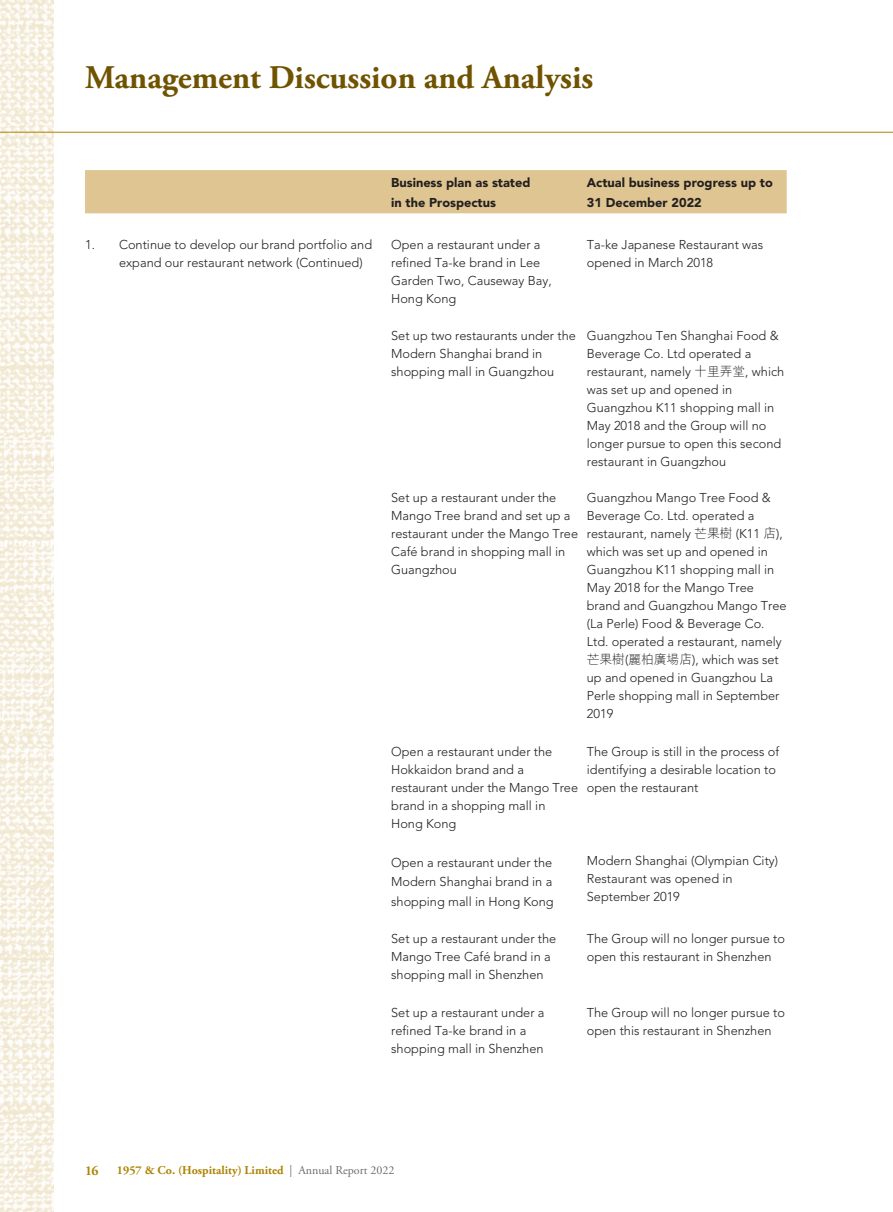
<style>
.page{position:relative;width:893px;height:1212px;background:#fff}
.page>*{position:absolute;margin:0;border:0;box-sizing:border-box;transform-origin:0 0}
.t1{font:700 33px "Adobe Garamond Pro";color:#6f5300}
.t2{font:700 13.5px "Adobe Garamond Pro";color:#ad8504}
._50_Table_txt{font:300 12.75px/18px "Avenir LT Std";color:#231f20}
._50_Table_txt-2{font:900 12.75px/19.5px "Avenir LT Std";color:#231f20}
.t3{font:700 12px "Adobe Garamond Pro";color:#ad8504}
.s1{font-family:"M Hei HK"}
.s2{font-weight:400;color:#6c6d70}
</style>
<div class="page">
<img style="left:0;top:0;width:53px;height:1212px">
<hr style="left:0;top:132px;width:893px;height:1px;background:#ad8504">
<div style="left:85px;top:170px;width:702px;height:43px;background:#dec591"></div>
<h1 class="t1" style="left:85px;top:58px;width:510px">Management Discussion and Analysis</h1>
<p class="_50_Table_txt-2" style="left:391px;top:173px;width:141px">Business plan as stated</p>
<p class="_50_Table_txt-2" style="left:391px;top:193px;width:106px">in the Prospectus</p>
<p class="_50_Table_txt-2" style="left:587px;top:173px;width:188px">Actual business progress up to<br>31 December 2022</p>
<p class="_50_Table_txt" style="left:119px;top:235px;width:255px;text-indent:-34px">1. Continue to develop our brand portfolio and expand our restaurant network (Continued)</p>
<p class="_50_Table_txt" style="left:391px;top:235px;width:162px">Open a restaurant under a refined Ta-ke brand in Lee<br>Garden Two, Causeway Bay,<br>Hong Kong</p>
<p class="_50_Table_txt" style="left:587px;top:235px;width:178px">Ta-ke Japanese Restaurant was opened in March 2018</p>
<p class="_50_Table_txt" style="left:391px;top:327px;width:186px">Set up two restaurants under the<br>Modern Shanghai brand in shopping mall in Guangzhou</p>
<p class="_50_Table_txt" style="left:587px;top:327px;width:199px">Guangzhou Ten Shanghai Food &amp;<br>Beverage Co. Ltd operated a restaurant, namely <span class="s1">十里弄堂</span>, which was set up and opened in<br>Guangzhou K11 shopping mall in<br>May 2018 and the Group will no longer pursue to open this second restaurant in Guangzhou</p>
<p class="_50_Table_txt" style="left:391px;top:489px;width:188px">Set up a restaurant under the<br>Mango Tree brand and set up a restaurant under the Mango Tree<br>Café brand in shopping mall in<br>Guangzhou</p>
<p class="_50_Table_txt" style="left:587px;top:489px;width:201px">Guangzhou Mango Tree Food &amp;<br>Beverage Co. Ltd. operated a restaurant, namely <span class="s1">芒果樹</span> (K11 <span class="s1">店</span>), which was set up and opened in<br>Guangzhou K11 shopping mall in<br>May 2018 for the Mango Tree brand and Guangzhou Mango Tree (La Perle) Food &amp; Beverage Co.<br>Ltd. operated a restaurant, namely<span class="s1">芒果樹</span>(<span class="s1">麗柏廣場店</span>), which was set up and opened in Guangzhou La<br>Perle shopping mall in September<br>2019</p>
<p class="_50_Table_txt" style="left:391px;top:742px;width:188px">Open a restaurant under the<br>Hokkaidon brand and a restaurant under the Mango Tree brand in a shopping mall in<br>Hong Kong</p>
<p class="_50_Table_txt" style="left:587px;top:742px;width:194px">The Group is still in the process of identifying a desirable location to open the restaurant</p>
<p class="_50_Table_txt" style="left:391px;top:853px;width:164px;line-height:19.5px;text-align:justify">Open a restaurant under the Modern Shanghai brand in a shopping mall in Hong Kong</p>
<p class="_50_Table_txt" style="left:587px;top:852px;width:193px">Modern Shanghai (Olympian City)<br>Restaurant was opened in<br>September 2019</p>
<p class="_50_Table_txt" style="left:391px;top:930px;width:167px">Set up a restaurant under the<br>Mango Tree Café brand in a shopping mall in Shenzhen</p>
<p class="_50_Table_txt" style="left:587px;top:930px;width:200px">The Group will no longer pursue to open this restaurant in Shenzhen</p>
<p class="_50_Table_txt" style="left:391px;top:1003px;width:155px">Set up a restaurant under a refined Ta-ke brand in a shopping mall in Shenzhen</p>
<p class="_50_Table_txt" style="left:587px;top:1003px;width:200px">The Group will no longer pursue to open this restaurant in Shenzhen</p>
<p class="t2" style="left:85px;top:1163px;width:15px">16</p>
<p class="t3" style="left:117px;top:1163px;width:279px">1957 &amp; Co. (Hospitality) Limited <span class="s2">| Annual Report 2022</span></p>
</div>
